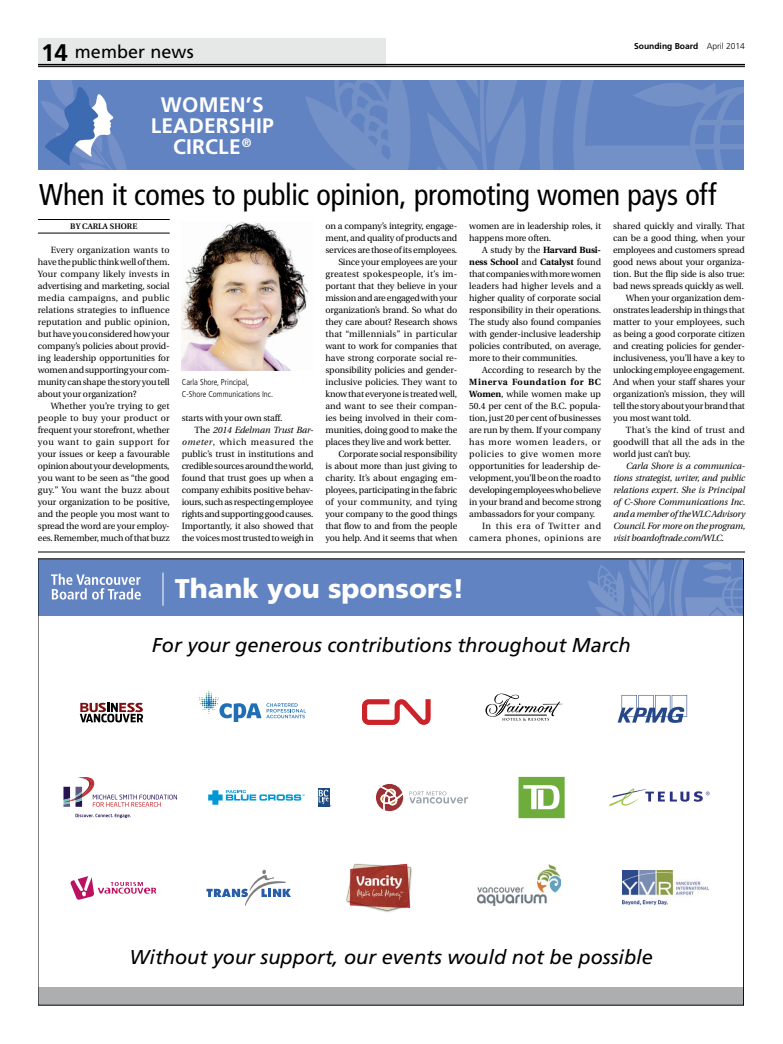
<style>
.page{position:relative;width:783px;height:1044px;background:#fff}
.page>*{position:absolute;margin:0;border:0;box-sizing:border-box;transform-origin:0 0}
.Heading_Medium{font:condensed 30px "Frutiger";letter-spacing:-.01em;color:#000}
.t1{font:900 27px "Frutiger LT Std";color:#fff}
.t2{font:700 24px "Frutiger";color:#000}
.t3{font:700 21px/21px "Frutiger LT Std";letter-spacing:.01em;color:#fff;text-align:center}
.t4{font:italic 20px "Frutiger LT Std";color:#000}
.t5{font:18px "Frutiger";letter-spacing:.005em;color:#000}
.Body{font:9px/12px "Utopia";letter-spacing:-.015em;color:#000;text-align:justify}
.Body-2{font:italic 9px/12px "Utopia";letter-spacing:-.015em;color:#000;text-align:justify}
.Body-3{font:9px/12px "Utopia";letter-spacing:.045em;color:#000;text-align:right}
.t6{font:300 condensed 8.5px/12px "Frutiger";color:#000}
.t7{font:700 8.5px "Frutiger";color:#000}
.Byline{font:600 8px "Utopia";color:#000}
.s1{font-weight:300}
.s2{font-style:italic}
.s3{font-weight:700}
</style>
<div class="page">
<div style="left:38px;top:38px;width:348px;height:29px;background:#e6e7e7"></div>
<hr style="left:38px;top:64px;width:707px;height:1px;background:#000">
<hr style="left:38px;top:66px;width:707px;height:1px;background:#000">
<hr style="left:38px;top:552px;width:707px;height:1px;background:#000">
<div style="left:38px;top:559px;width:706px;height:56px;background:#6283c1"></div>
<svg style="left:51px;top:574px;width:90px;height:26px"></svg>
<svg style="left:588px;top:561px;width:154px;height:54px"></svg>
<div style="left:38px;top:987px;width:706px;height:18px;background:#acaeb0"></div>
<hr style="left:163px;top:573px;width:1px;height:33px;background:#fff">
<svg style="left:199px;top:691px;width:107px;height:31px"></svg>
<svg style="left:318px;top:789px;width:11px;height:18px"></svg>
<svg style="left:319px;top:790px;width:12px;height:17px"></svg>
<svg style="left:208px;top:790px;width:97px;height:15px"></svg>
<svg style="left:609px;top:789px;width:101px;height:17px"></svg>
<svg style="left:618px;top:695px;width:69px;height:28px"></svg>
<svg style="left:519px;top:777px;width:46px;height:41px"></svg>
<img style="left:346px;top:863px;width:66px;height:49px">
<img style="left:623px;top:871px;width:86px;height:34px">
<svg style="left:362px;top:699px;width:69px;height:26px"></svg>
<svg style="left:71px;top:876px;width:85px;height:24px"></svg>
<svg style="left:485px;top:694px;width:78px;height:27px"></svg>
<img style="left:477px;top:864px;width:84px;height:41px">
<svg style="left:80px;top:703px;width:63px;height:19px"></svg>
<svg style="left:376px;top:784px;width:27px;height:27px"></svg>
<svg style="left:409px;top:791px;width:59px;height:13px"></svg>
<svg style="left:206px;top:870px;width:85px;height:36px"></svg>
<svg style="left:76px;top:814px;width:55px;height:4px"></svg>
<svg style="left:63px;top:777px;width:114px;height:30px"></svg>
<div style="left:39px;top:80px;width:705px;height:90px;background:#6283c1"></div>
<svg style="left:306px;top:80px;width:220px;height:90px"></svg>
<svg style="left:539px;top:80px;width:205px;height:90px"></svg>
<svg style="left:41px;top:80px;width:86px;height:90px"></svg>
<hr style="left:38px;top:219px;width:132px;height:1px;background:#000">
<hr style="left:38px;top:233px;width:132px;height:1px;background:#000">
<img style="left:182px;top:222px;width:127px;height:148px">
<h3 class="t2" style="left:41px;top:39px;width:28px">14</h3>
<p class="t7" style="left:634px;top:41px;width:112px">Sounding Board <span class="s1">April 2014</span></p>
<h3 class="t5" style="left:75px;top:42px;width:120px">member news</h3>
<p class="t3" style="left:151px;top:94px;width:125px">WOMEN’S<br>LEADERSHIP<br>CIRCLE<sup>®</sup></p>
<p class="Heading_Medium" style="left:39px;top:177px;width:679px">When it comes to public opinion, promoting women pays off</p>
<p class="Byline" style="left:70px;top:222px;width:69px">BY CARLA SHORE</p>
<p class="Body" style="left:38px;top:244px;width:133px;text-indent:13px">Every organization wants to have the public think well of them.<br>Your company likely invests in advertising and marketing, social media campaigns, and public relations strategies to influence reputation and public opinion, but have you considered how your company’s policies about provid&shy;ing leadership opportunities for women and supporting your com&shy;munity can shape the story you tell about your organization?</p>
<p class="Body" style="left:38px;top:400px;width:133px;text-indent:13px">Whether you’re trying to get people to buy your product or frequent your storefront, whether you want to gain support for your issues or keep a favourable opinion about your developments, you want to be seen as “the good guy.” You want the buzz about your organization to be positive, and the people you most want to spread the word are your employ&shy;ees. Remember, much of that buzz</p>
<p class="t6" style="left:182px;top:376px;width:93px">Carla Shore, Principal,<br>C-Shore Communications Inc.</p>
<p class="Body" style="left:182px;top:412px;width:102px">starts with your own staff.</p>
<p class="Body" style="left:182px;top:424px;width:133px;text-indent:13px">The <span class="s2">2014 Edelman Trust Bar&shy;ometer</span>, which measured the public’s trust in institutions and credible sources around the world, found that trust goes up when a company exhibits positive behav&shy;iours, such as respecting employee rights and supporting good causes.<br>Importantly, it also showed that the voices most trusted to weigh in</p>
<p class="Body" style="left:326px;top:220px;width:133px">on a company’s integrity, engage&shy;ment, and quality of products and services are those of its employees.</p>
<p class="Body" style="left:326px;top:256px;width:133px;text-indent:13px">Since your employees are your greatest spokespeople, it’s im&shy;portant that they believe in your mission and are engaged with your organization’s brand. So what do they care about? Research shows that “millennials” in particular want to work for companies that have strong corporate social re&shy;sponsibility policies and gender&shy;inclusive policies. They want to know that everyone is treated well, and want to see their compan&shy;ies being involved in their com&shy;munities, doing good to make the places they live and work better.</p>
<p class="Body" style="left:326px;top:448px;width:133px;text-indent:13px">Corporate social responsibility is about more than just giving to charity. It’s about engaging em&shy;ployees, participating in the fabric of your community, and tying your company to the good things that flow to and from the people you help. And it seems that when</p>
<p class="Body" style="left:469px;top:220px;width:133px">women are in leadership roles, it happens more often.</p>
<p class="Body" style="left:469px;top:244px;width:133px;text-indent:13px">A study by the <span class="s3">Harvard Busi&shy;ness School</span> and <span class="s3">Catalyst</span> found that companies with more women leaders had higher levels and a higher quality of corporate social responsibility in their operations.<br>The study also found companies with gender-inclusive leadership policies contributed, on average, more to their communities.</p>
<p class="Body" style="left:469px;top:364px;width:133px;text-indent:13px">According to research by the <span class="s3">Minerva Foundation for BC Women</span>, while women make up 50.4 per cent of the B.C. popula&shy;tion, just 20 per cent of businesses are run by them. If your company has more women leaders, or policies to give women more opportunities for leadership de&shy;velopment, you’ll be on the road to developing employees who believe in your brand and become strong ambassadors for your company.</p>
<p class="Body-3" style="left:469px;top:520px;width:133px">In this era of Twitter and camera phones, opinions are</p>
<p class="Body" style="left:613px;top:220px;width:133px">shared quickly and virally. That can be a good thing, when your employees and customers spread good news about your organiza&shy;tion. But the flip side is also true: bad news spreads quickly as well.</p>
<p class="Body" style="left:613px;top:292px;width:133px;text-indent:13px">When your organization dem&shy;onstrates leadership in things that matter to your employees, such as being a good corporate citizen and creating policies for gender&shy;inclusiveness, you’ll have a key to unlocking employee engagement.<br>And when your staff shares your organization’s mission, they will tell the story about your brand that you most want told.</p>
<p class="Body" style="left:613px;top:424px;width:133px;text-indent:13px">That’s the kind of trust and goodwill that all the ads in the world just can’t buy.</p>
<p class="Body-2" style="left:613px;top:460px;width:134px;text-indent:13px">Carla Shore is a communica&shy;tions strategist, writer, and public relations expert. She is Principal of C-Shore Communications Inc. and a member of the WLC Advisory Council. For more on the program, visit boardoftrade.com/WLC.</p>
<p class="t1" style="left:175px;top:572px;width:291px">Thank you sponsors!</p>
<p class="t4" style="left:152px;top:633px;width:480px">For your generous contributions throughout March</p>
<p class="t4" style="left:130px;top:945px;width:525px">Without your support, our events would not be possible</p>
</div>
